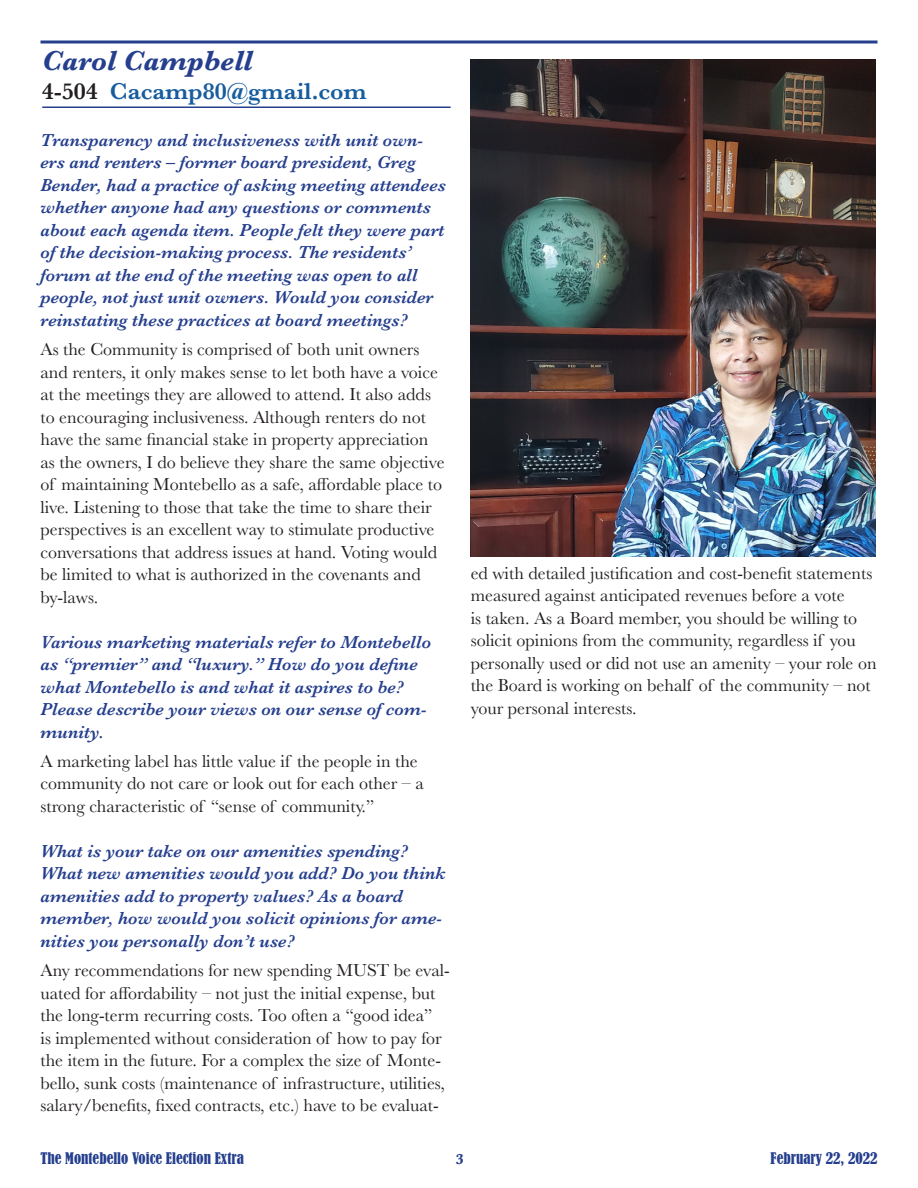
<style>
.page{position:relative;width:918px;height:1188px;background:#fff}
.page>*{position:absolute;margin:0;border:0;box-sizing:border-box;transform-origin:0 0}
.t1{font:italic 700 28.5px "Baskerville";color:#253f8e}
.t2{font:600 24px "Baskerville";color:#175d9e}
.t3{font:18px/22.5px "Baskerville";color:#231f20}
.t4{font:italic 600 18px/22.5px "Baskerville";color:#253f8e}
.t5{font:condensed 15px "Bernard";color:#253f8e}
.t6{font:700 15px "Baskerville";color:#253f8e}
.s1{color:#231f20}
</style>
<div class="page">
<hr style="left:40px;top:41px;width:838px;height:3px;background:#253f8e">
<img style="left:471px;top:59px;width:405px;height:497px">
<hr style="left:42px;top:107px;width:409px;height:1px;background:#253f8e">
<p class="t1" style="left:42px;top:41px;width:212px">Carol Campbell</p>
<p class="t2" style="left:42px;top:74px;width:326px"><span class="s1">4-504</span> Cacamp80@gmail.com</p>
<p class="t4" style="left:40px;top:129px;width:407px">Transparency and inclusiveness with unit own&shy;ers and renters – former board president, Greg Bender, had a practice of asking meeting attendees whether anyone had any questions or comments about each agenda item. People felt they were part of the decision-making process. The residents’ forum at the end of the meeting was open to all people, not just unit owners. Would you consider reinstating these practices at board meetings?</p>
<p class="t3" style="left:40px;top:338px;width:406px">As the Community is comprised of both unit owners and renters, it only makes sense to let both have a voice at the meetings they are allowed to attend. It also adds to encouraging inclusiveness. Although renters do not have the same financial stake in property appreciation as the owners, I do believe they share the same objective of maintaining Montebello as a safe, affordable place to live. Listening to those that take the time to share their perspectives is an excellent way to stimulate productive conversations that address issues at hand. Voting would be limited to what is authorized in the covenants and by-laws.</p>
<p class="t4" style="left:40px;top:631px;width:392px">Various marketing materials refer to Montebello as “premier” and “luxury.” How do you define what Montebello is and what it aspires to be?<br>Please describe your views on our sense of com&shy;munity.</p>
<p class="t3" style="left:40px;top:750px;width:385px">A marketing label has little value if the people in the community do not care or look out for each other – a strong characteristic of “sense of community.”</p>
<p class="t4" style="left:40px;top:840px;width:407px">What is your take on our amenities spending?<br>What new amenities would you add? Do you think amenities add to property values? As a board member, how would you solicit opinions for ame&shy;nities you personally don’t use?</p>
<p class="t3" style="left:40px;top:959px;width:411px">Any recommendations for new spending MUST be eval&shy;uated for affordability – not just the initial expense, but the long-term recurring costs. Too often a “good idea”<br>is implemented without consideration of how to pay for the item in the future. For a complex the size of Monte&shy;bello, sunk costs (maintenance of infrastructure, utilities, salary/benefits, fixed contracts, etc.) have to be evaluat-</p>
<p class="t3" style="left:471px;top:562px;width:407px">ed with detailed justification and cost-benefit statements measured against anticipated revenues before a vote<br>is taken. As a Board member, you should be willing to solicit opinions from the community, regardless if you personally used or did not use an amenity – your role on the Board is working on behalf of the community – not your personal interests.</p>
<p class="t5" style="left:40px;top:1149px;width:205px">The Montebello Voice Election Extra</p>
<p class="t6" style="left:456px;top:1149px;width:10px">3</p>
<p class="t5" style="left:771px;top:1149px;width:108px">February 22, 2022</p>
</div>
